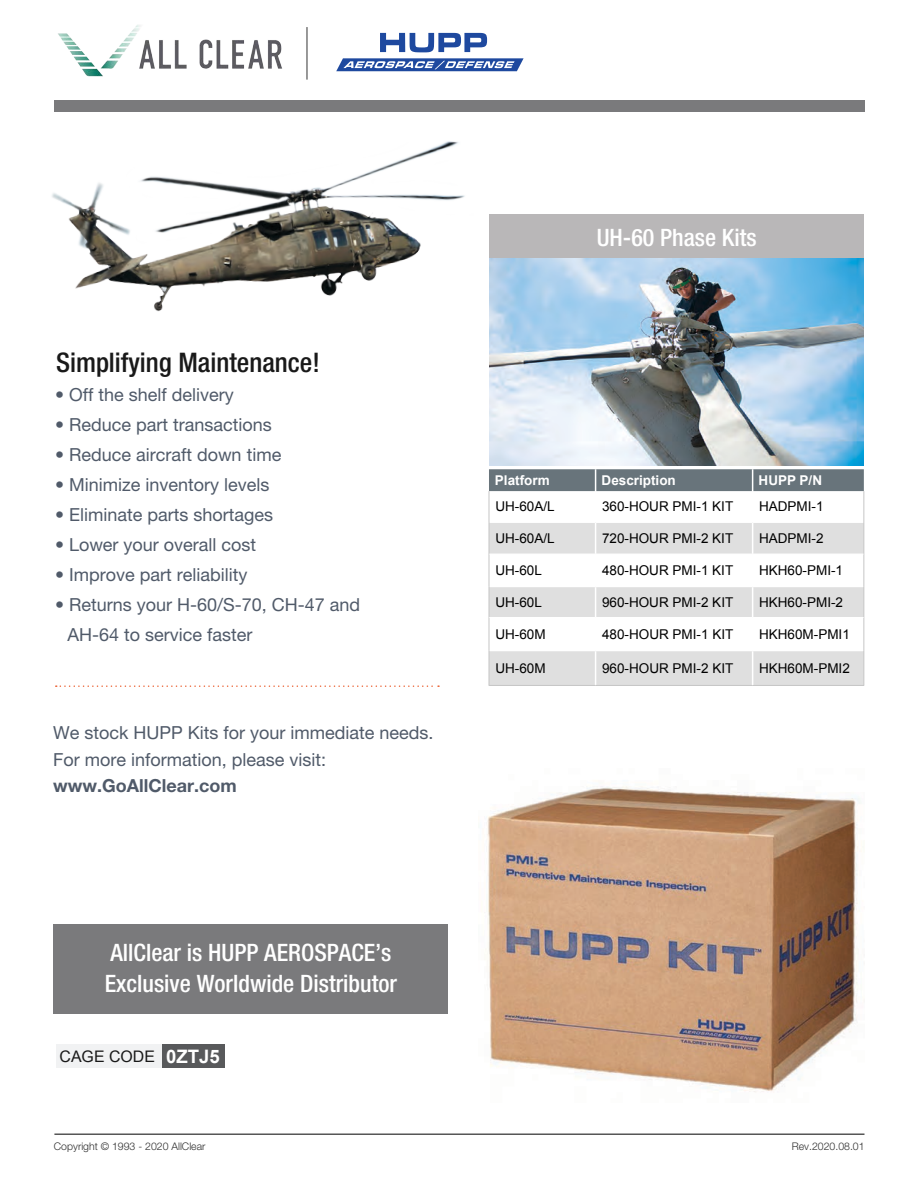
<style>
.page{position:relative;width:918px;height:1188px;background:#fff}
.page>*{position:absolute;margin:0;border:0;box-sizing:border-box;transform-origin:0 0}
.t1{font:500 condensed 27px "Helvetica Neue LT Std";color:#191919}
.t2{font:500 condensed 24px/31.2px "Helvetica Neue LT Std";color:#fff}
.t3{font:700 18.6px "Arial";color:#fff}
.t4{font:18px/26.4px "Helvetica Neue LT Std";color:#505a69}
.t5{font:15.9px "Arial";color:#191919}
.Body_Text{font:13.5px "Arial";color:#000}
.t6{font:700 13.5px "Arial";color:#fff}
.t7{font:300 10.5px "Helvetica Neue LT Std";color:#2e2e2e}
.s1{font-weight:700}
</style>
<div class="page">
<div style="left:54px;top:100px;width:811px;height:12px;background:#7a7a7c"></div>
<hr style="left:306px;top:27px;width:2px;height:53px;background:#434343">
<svg style="left:380px;top:33px;width:107px;height:19px"></svg>
<svg style="left:336px;top:58px;width:188px;height:13px"></svg>
<hr style="left:54px;top:1134px;width:811px;height:1px;background:#000">
<div style="left:490px;top:214px;width:374px;height:45px;background:#b9b7b8"></div>
<div style="left:53px;top:924px;width:395px;height:89px;background:#7a7a7c"></div>
<img style="left:487px;top:786px;width:375px;height:306px">
<div style="left:490px;top:523px;width:373px;height:162px;background:#dfdfdf"></div>
<svg style="left:490px;top:555px;width:373px;height:95px"></svg>
<div style="left:489px;top:469px;width:375px;height:22px;background:#68747b"></div>
<hr style="left:595px;top:523px;width:1px;height:31px;background:#fff">
<hr style="left:752px;top:523px;width:1px;height:31px;background:#fff">
<hr style="left:595px;top:554px;width:1px;height:32px;background:#fff">
<hr style="left:752px;top:554px;width:1px;height:32px;background:#fff">
<hr style="left:489px;top:586px;width:107px;height:1px;background:#fff">
<hr style="left:596px;top:586px;width:157px;height:1px;background:#fff">
<hr style="left:595px;top:587px;width:1px;height:30px;background:#fff">
<hr style="left:753px;top:586px;width:110px;height:1px;background:#fff">
<hr style="left:752px;top:587px;width:1px;height:30px;background:#fff">
<hr style="left:595px;top:618px;width:1px;height:32px;background:#fff">
<hr style="left:752px;top:618px;width:1px;height:32px;background:#fff">
<hr style="left:489px;top:650px;width:107px;height:1px;background:#fff">
<hr style="left:596px;top:650px;width:157px;height:1px;background:#fff">
<hr style="left:595px;top:651px;width:1px;height:34px;background:#fff">
<hr style="left:753px;top:650px;width:110px;height:1px;background:#fff">
<hr style="left:752px;top:651px;width:1px;height:34px;background:#fff">
<hr style="left:489px;top:491px;width:1px;height:31px;background:#c6c6c6">
<hr style="left:863px;top:491px;width:1px;height:31px;background:#c6c6c6">
<hr style="left:489px;top:522px;width:1px;height:32px;background:#c6c6c6">
<hr style="left:863px;top:522px;width:1px;height:32px;background:#c6c6c6">
<hr style="left:489px;top:554px;width:1px;height:32px;background:#c6c6c6">
<hr style="left:863px;top:554px;width:1px;height:32px;background:#c6c6c6">
<hr style="left:489px;top:586px;width:1px;height:31px;background:#c6c6c6">
<hr style="left:863px;top:586px;width:1px;height:31px;background:#c6c6c6">
<hr style="left:489px;top:617px;width:1px;height:34px;background:#c6c6c6">
<hr style="left:863px;top:617px;width:1px;height:34px;background:#c6c6c6">
<hr style="left:489px;top:651px;width:1px;height:34px;background:#c6c6c6">
<hr style="left:863px;top:651px;width:1px;height:34px;background:#c6c6c6">
<hr style="left:489px;top:685px;width:107px;height:1px;background:#c6c6c6">
<hr style="left:596px;top:685px;width:157px;height:1px;background:#c6c6c6">
<hr style="left:753px;top:685px;width:111px;height:1px;background:#c6c6c6">
<hr style="left:489px;top:554px;width:107px;height:1px;background:#fff">
<hr style="left:596px;top:554px;width:157px;height:1px;background:#fff">
<hr style="left:753px;top:554px;width:110px;height:1px;background:#fff">
<hr style="left:489px;top:617px;width:107px;height:1px;background:#fff">
<hr style="left:596px;top:617px;width:157px;height:1px;background:#fff">
<hr style="left:753px;top:617px;width:110px;height:1px;background:#fff">
<img style="left:52px;top:141px;width:413px;height:171px">
<svg style="left:56px;top:685px;width:383px;height:2px"></svg>
<div style="left:134px;top:1045px;width:91px;height:23px;background:#58595b"></div>
<div style="left:56px;top:1045px;width:105px;height:23px;background:#f1f2f3"></div>
<img style="left:490px;top:259px;width:374px;height:207px">
<img style="left:58px;top:25px;width:224px;height:52px">
<p class="t1" style="left:56px;top:346px;width:265px">Simplifying Maintenance!</p>
<p class="t4" style="left:55px;top:382px;width:180px">• Off the shelf delivery</p>
<p class="t4" style="left:55px;top:412px;width:218px">• Reduce part transactions</p>
<p class="t4" style="left:55px;top:442px;width:228px">• Reduce aircraft down time</p>
<p class="t4" style="left:55px;top:472px;width:216px">• Minimize inventory levels</p>
<p class="t4" style="left:55px;top:502px;width:220px">• Eliminate parts shortages</p>
<p class="t4" style="left:55px;top:532px;width:203px">• Lower your overall cost</p>
<p class="t4" style="left:55px;top:562px;width:194px">• Improve part reliability</p>
<p class="t4" style="left:55px;top:592px;width:307px">• Returns your H-60/S-70, CH-47 and</p>
<p class="t4" style="left:67px;top:622px;width:187px">AH-64 to service faster</p>
<p class="t4" style="left:53px;top:720px;width:382px">We stock HUPP Kits for your immediate needs.<br>For more information, please visit: <span class="s1">www.GoAllClear.com</span></p>
<p class="t2" style="left:105px;top:937px;width:294px">AllClear is HUPP AEROSPACE’s<br>Exclusive Worldwide Distributor</p>
<p class="t5" style="left:60px;top:1046px;width:97px">CAGE CODE</p>
<p class="t3" style="left:166px;top:1044px;width:55px">0ZTJ5</p>
<p class="t2" style="left:597px;top:221px;width:161px">UH-60 Phase Kits</p>
<p class="t6" style="left:495px;top:471px;width:56px">Platform</p>
<p class="t6" style="left:602px;top:471px;width:76px">Description</p>
<p class="t6" style="left:759px;top:471px;width:65px">HUPP P/N</p>
<p class="Body_Text" style="left:495px;top:498px;width:61px">UH-60A/L</p>
<p class="Body_Text" style="left:602px;top:498px;width:133px">360-HOUR PMI-1 KIT</p>
<p class="Body_Text" style="left:759px;top:498px;width:66px">HADPMI-1</p>
<p class="Body_Text" style="left:495px;top:529px;width:61px">UH-60A/L</p>
<p class="Body_Text" style="left:602px;top:529px;width:133px">720-HOUR PMI-2 KIT</p>
<p class="Body_Text" style="left:759px;top:529px;width:66px">HADPMI-2</p>
<p class="Body_Text" style="left:495px;top:562px;width:48px">UH-60L</p>
<p class="Body_Text" style="left:602px;top:562px;width:133px">480-HOUR PMI-1 KIT</p>
<p class="Body_Text" style="left:759px;top:562px;width:86px">HKH60-PMI-1</p>
<p class="Body_Text" style="left:495px;top:593px;width:48px">UH-60L</p>
<p class="Body_Text" style="left:602px;top:593px;width:133px">960-HOUR PMI-2 KIT</p>
<p class="Body_Text" style="left:759px;top:593px;width:86px">HKH60-PMI-2</p>
<p class="Body_Text" style="left:495px;top:625px;width:52px">UH-60M</p>
<p class="Body_Text" style="left:602px;top:625px;width:133px">480-HOUR PMI-1 KIT</p>
<p class="Body_Text" style="left:759px;top:625px;width:92px">HKH60M-PMI1</p>
<p class="Body_Text" style="left:495px;top:659px;width:52px">UH-60M</p>
<p class="Body_Text" style="left:602px;top:659px;width:133px">960-HOUR PMI-2 KIT</p>
<p class="Body_Text" style="left:759px;top:659px;width:92px">HKH60M-PMI2</p>
<p class="t7" style="left:54px;top:1140px;width:153px">Copyright © 1993 - 2020 AllClear</p>
<p class="t7" style="left:792px;top:1140px;width:74px">Rev.2020.08.01</p>
</div>
